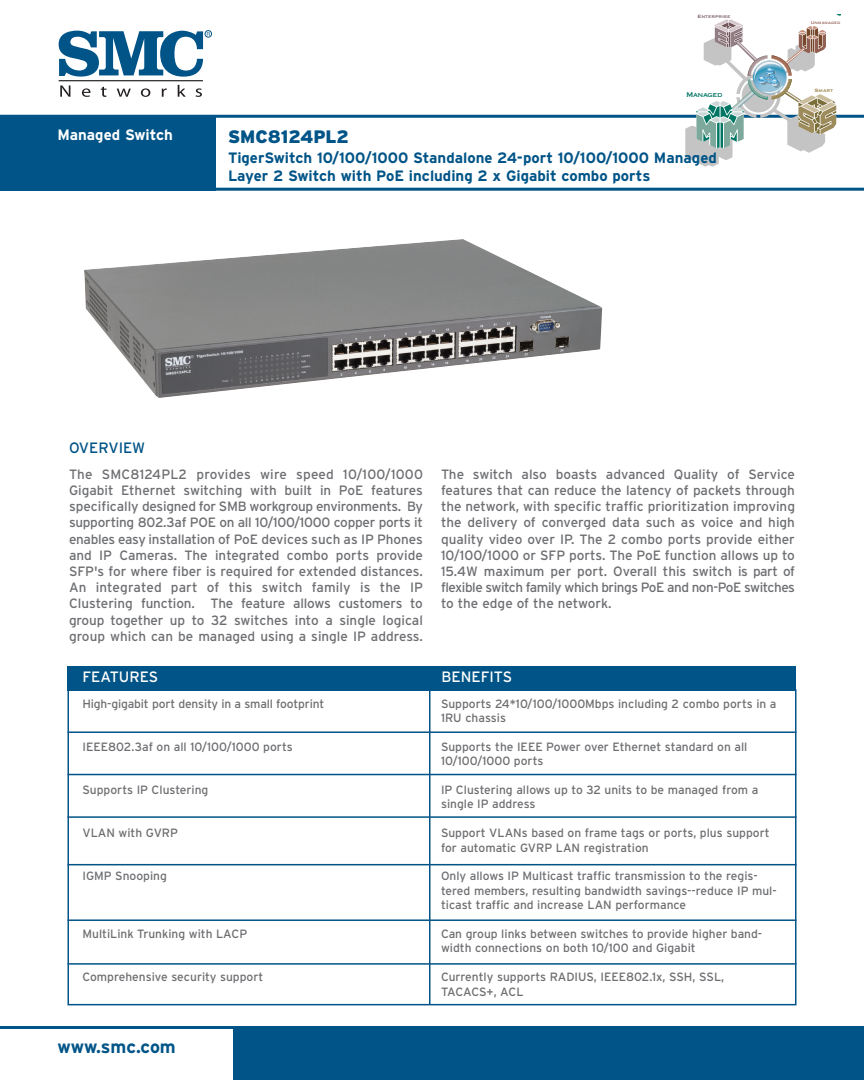
<style>
.page{position:relative;width:864px;height:1080px;background:#fff}
.page>*{position:absolute;margin:0;border:0;box-sizing:border-box;transform-origin:0 0}
.t1{font:700 18px "Interstate";color:#005487}
.t2{font:900 18px "Interstate";color:#005487}
.t3{font:700 15px/18px "Interstate";color:#005487}
.t4{font:15px "Interstate";color:#fff}
.t5{font:700 15px "Interstate";color:#fff}
.t6{font:15px "Interstate";color:#005487}
.t7{font:13.5px/16.2px "Interstate";color:#6d6e71;text-align:justify}
.t8{font:12px/14.4px "Interstate";color:#6d6e71}
.t9{font:8.85px "Copperplate";letter-spacing:-.05em;color:#007764}
.t10{font:6.3px "Copperplate";letter-spacing:-.01em;color:#957f42}
.t11{font:6px "Copperplate";letter-spacing:-.01em;color:#72565b}
.t12{font:5.25px "Copperplate";letter-spacing:-.01em;color:#905f52}
</style>
<div class="page">
<div style="left:68px;top:689px;width:728px;height:316px;border:2px solid #005487"></div>
<div style="left:0;top:116px;width:215px;height:74px;background:#005487"></div>
<svg style="left:59px;top:31px;width:151px;height:46px"></svg>
<div style="left:205px;top:30px;width:7px;height:7px;border:1px solid #005487;border-radius:50%"></div>
<hr style="left:59px;top:80px;width:144px;height:1px;background:#231f20">
<svg style="left:60px;top:85px;width:10px;height:12px"></svg>
<svg style="left:82px;top:88px;width:8px;height:9px"></svg>
<svg style="left:101px;top:87px;width:6px;height:10px"></svg>
<svg style="left:117px;top:89px;width:14px;height:8px"></svg>
<svg style="left:141px;top:88px;width:9px;height:9px"></svg>
<svg style="left:162px;top:88px;width:5px;height:9px"></svg>
<svg style="left:178px;top:85px;width:8px;height:12px"></svg>
<svg style="left:196px;top:88px;width:6px;height:9px"></svg>
<hr style="left:0;top:188px;width:864px;height:3px;background:#005487">
<hr style="left:0;top:115px;width:864px;height:3px;background:#005487">
<div style="left:234px;top:1027px;width:630px;height:53px;background:#005487"></div>
<hr style="left:0;top:1026px;width:864px;height:3px;background:#005487">
<div style="left:68px;top:666px;width:728px;height:25px;background:#005487"></div>
<hr style="left:429px;top:689px;width:1px;height:316px;background:#005487">
<hr style="left:68px;top:731px;width:728px;height:2px;background:#005487">
<hr style="left:68px;top:864px;width:728px;height:1px;background:#005487">
<hr style="left:68px;top:774px;width:728px;height:1px;background:#005487">
<img style="left:84px;top:239px;width:518px;height:159px">
<hr style="left:68px;top:816px;width:728px;height:2px;background:#005487">
<hr style="left:68px;top:919px;width:728px;height:2px;background:#005487">
<hr style="left:68px;top:963px;width:728px;height:2px;background:#005487">
<svg style="left:685px;top:19px;width:161px;height:148px"></svg>
<p class="t5" style="left:57px;top:129px;width:117px">Managed Switch</p>
<p class="t11" style="left:697px;top:12px;width:35px">Enterprise</p>
<p class="t9" style="left:686px;top:89px;width:38px">Managed</p>
<h1 class="t2" style="left:228px;top:130px;width:123px">SMC8124PL2</h1>
<p class="t3" style="left:228px;top:150px;width:490px">TigerSwitch 10/100/1000 Standalone 24-port 10/100/1000 Managed<br>Layer 2 Switch with PoE including 2 x Gigabit combo ports</p>
<p class="t12" style="left:811px;top:19px;width:31px">Unmanaged</p>
<p class="t10" style="left:814px;top:86px;width:20px">Smart</p>
<p class="t6" style="left:69px;top:442px;width:78px">OVERVIEW</p>
<p class="t7" style="left:69px;top:467px;width:356px">The SMC8124PL2 provides wire speed 10/100/1000<br>Gigabit Ethernet switching with built in PoE features specifically designed for SMB workgroup environments. By supporting 802.3af POE on all 10/100/1000 copper ports it enables easy installation of PoE devices such as IP Phones and IP Cameras. The integrated combo ports provide SFP's for where fiber is required for extended distances.<br>An integrated part of this switch family is the IP Clustering function. The feature allows customers to group together up to 32 switches into a single logical group which can be managed using a single IP address.</p>
<p class="t7" style="left:441px;top:467px;width:356px">The switch also boasts advanced Quality of Service features that can reduce the latency of packets through the network, with specific traffic prioritization improving the delivery of converged data such as voice and high quality video over IP. The 2 combo ports provide either 10/100/1000 or SFP ports. The PoE function allows up to 15.4W maximum per port. Overall this switch is part of flexible switch family which brings PoE and non-PoE switches to the edge of the network.</p>
<p class="t4" style="left:82px;top:671px;width:77px">FEATURES</p>
<p class="t8" style="left:82px;top:697px;width:243px">High-gigabit port density in a small footprint</p>
<p class="t8" style="left:82px;top:741px;width:212px">IEEE802.3af on all 10/100/1000 ports</p>
<p class="t8" style="left:82px;top:784px;width:127px">Supports IP Clustering</p>
<p class="t8" style="left:82px;top:827px;width:97px">VLAN with GVRP</p>
<p class="t8" style="left:82px;top:870px;width:86px">IGMP Snooping</p>
<p class="t4" style="left:442px;top:671px;width:72px">BENEFITS</p>
<p class="t8" style="left:441px;top:697px;width:337px">Supports 24*10/100/1000Mbps including 2 combo ports in a<br>1RU chassis</p>
<p class="t8" style="left:441px;top:741px;width:308px">Supports the IEEE Power over Ethernet standard on all<br>10/100/1000 ports</p>
<p class="t8" style="left:441px;top:784px;width:319px">IP Clustering allows up to 32 units to be managed from a single IP address</p>
<p class="t8" style="left:441px;top:827px;width:330px">Support VLANs based on frame tags or ports, plus support for automatic GVRP LAN registration</p>
<p class="t8" style="left:441px;top:870px;width:337px">Only allows IP Multicast traffic transmission to the regis&shy;tered members, resulting bandwidth savings--reduce IP mul&shy;ticast traffic and increase LAN performance</p>
<p class="t8" style="left:441px;top:928px;width:323px">Can group links between switches to provide higher band&shy;width connections on both 10/100 and Gigabit</p>
<p class="t8" style="left:441px;top:971px;width:285px">Currently supports RADIUS, IEEE802.1x, SSH, SSL,<br>TACACS+, ACL</p>
<p class="t8" style="left:82px;top:928px;width:166px">MultiLink Trunking with LACP</p>
<p class="t8" style="left:82px;top:971px;width:182px">Comprehensive security support</p>
<h1 class="t1" style="left:57px;top:1040px;width:120px">www.smc.com</h1>
</div>
